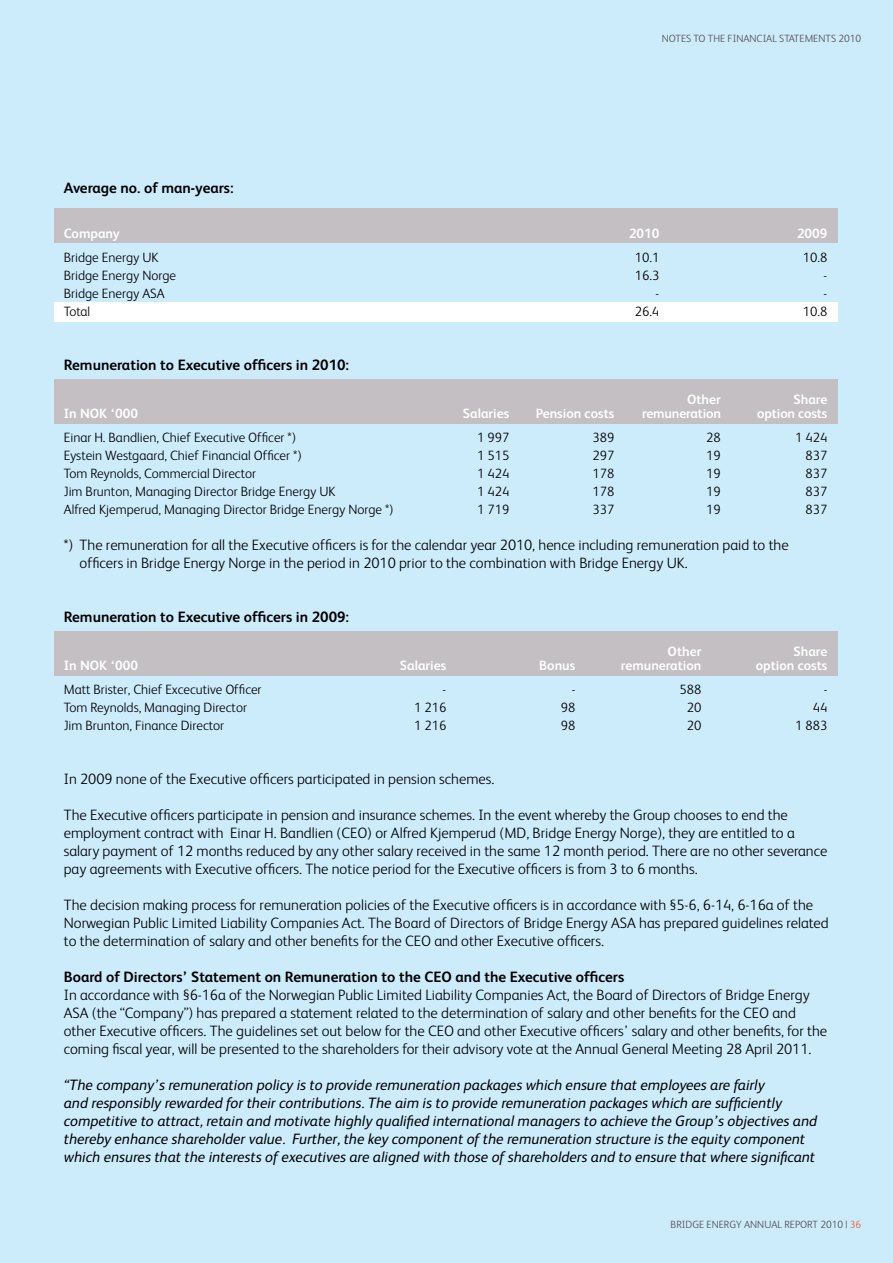
<style>
.page{position:relative;width:893px;height:1263px;background:#ccecfc}
.page>*{position:absolute;margin:0;border:0;box-sizing:border-box;transform-origin:0 0}
.t1{font:300 15px/18px "FS Albert";color:#000}
.t2{font:italic 15px/18px "FS Albert";color:#000}
.t3{font:700 15px "FS Albert";color:#000}
.t4{font:300 13.5px "FS Albert";color:#000}
.t5{font:700 13.5px "FS Albert";color:#fff}
.t6{font:300 10.5px "FS Albert";color:#554d52}
.s1{color:#f15a29}
</style>
<div class="page">
<div style="left:54px;top:302px;width:783px;height:19px;background:#fff"></div>
<div style="left:54px;top:208px;width:784px;height:34px;background:#c3bfc2"></div>
<div style="left:54px;top:379px;width:784px;height:45px;background:#c3bfc2"></div>
<div style="left:54px;top:631px;width:784px;height:45px;background:#c3bfc2"></div>
<p class="t6" style="left:662px;top:33px;width:14px">Notes</p>
<p class="t6" style="left:694px;top:33px;width:21px">to the</p>
<p class="t6" style="left:728px;top:33px;width:12px">Financial</p>
<p class="t6" style="left:779px;top:33px;width:7px">statements</p>
<p class="t6" style="left:838px;top:33px;width:24px">2010</p>
<p class="t3" style="left:64px;top:179px;width:171px">Average no. of man-years:</p>
<p class="t5" style="left:64px;top:225px;width:58px">Company</p>
<p class="t5" style="left:629px;top:225px;width:32px">2010</p>
<p class="t5" style="left:797px;top:225px;width:32px">2009</p>
<p class="t4" style="left:64px;top:249px;width:96px">Bridge Energy UK</p>
<p class="t4" style="left:635px;top:249px;width:26px">10.1</p>
<p class="t4" style="left:803px;top:249px;width:26px">10.8</p>
<p class="t4" style="left:64px;top:267px;width:114px">Bridge Energy Norge</p>
<p class="t4" style="left:635px;top:267px;width:26px">16.3</p>
<p class="t4" style="left:824px;top:267px;width:5px">-</p>
<p class="t4" style="left:64px;top:285px;width:102px">Bridge Energy ASA</p>
<p class="t4" style="left:656px;top:285px;width:5px">-</p>
<p class="t4" style="left:824px;top:285px;width:5px">-</p>
<p class="t4" style="left:64px;top:303px;width:28px">Total</p>
<p class="t4" style="left:635px;top:303px;width:26px">26.4</p>
<p class="t4" style="left:803px;top:303px;width:26px">10.8</p>
<p class="t3" style="left:64px;top:356px;width:287px">Remuneration to Executive officers in 2010:</p>
<p class="t5" style="left:687px;top:392px;width:35px">Other</p>
<p class="t5" style="left:793px;top:392px;width:35px">Share</p>
<p class="t5" style="left:64px;top:405px;width:76px">In NOK ‘000</p>
<p class="t5" style="left:463px;top:405px;width:48px">Salaries</p>
<p class="t5" style="left:536px;top:405px;width:80px">Pension costs</p>
<p class="t5" style="left:642px;top:405px;width:80px">remuneration</p>
<p class="t5" style="left:757px;top:405px;width:72px">option costs</p>
<p class="t4" style="left:64px;top:429px;width:234px">Einar H. Bandlien, Chief Executive Officer *)</p>
<p class="t4" style="left:477px;top:429px;width:34px">1 997</p>
<p class="t4" style="left:592px;top:429px;width:23px">389</p>
<p class="t4" style="left:706px;top:429px;width:16px">28</p>
<p class="t4" style="left:795px;top:429px;width:34px">1 424</p>
<p class="t4" style="left:64px;top:447px;width:239px">Eystein Westgaard, Chief Financial Officer *)</p>
<p class="t4" style="left:477px;top:447px;width:34px">1 515</p>
<p class="t4" style="left:592px;top:447px;width:23px">297</p>
<p class="t4" style="left:706px;top:447px;width:16px">19</p>
<p class="t4" style="left:805px;top:447px;width:23px">837</p>
<p class="t4" style="left:64px;top:465px;width:194px">Tom Reynolds, Commercial Director</p>
<p class="t4" style="left:477px;top:465px;width:34px">1 424</p>
<p class="t4" style="left:592px;top:465px;width:23px">178</p>
<p class="t4" style="left:706px;top:465px;width:16px">19</p>
<p class="t4" style="left:805px;top:465px;width:23px">837</p>
<p class="t4" style="left:64px;top:483px;width:273px">Jim Brunton, Managing Director Bridge Energy UK</p>
<p class="t4" style="left:477px;top:483px;width:34px">1 424</p>
<p class="t4" style="left:592px;top:483px;width:23px">178</p>
<p class="t4" style="left:706px;top:483px;width:16px">19</p>
<p class="t4" style="left:805px;top:483px;width:23px">837</p>
<p class="t4" style="left:64px;top:501px;width:331px">Alfred Kjemperud, Managing Director Bridge Energy Norge *)</p>
<p class="t4" style="left:477px;top:501px;width:34px">1 719</p>
<p class="t4" style="left:592px;top:501px;width:23px">337</p>
<p class="t4" style="left:706px;top:501px;width:16px">19</p>
<p class="t4" style="left:805px;top:501px;width:23px">837</p>
<p class="t1" style="left:80px;top:536px;width:711px;text-indent:-16px">*) The remuneration for all the Executive officers is for the calendar year 2010, hence including remuneration paid to the officers in Bridge Energy Norge in the period in 2010 prior to the combination with Bridge Energy UK.</p>
<p class="t3" style="left:64px;top:608px;width:287px">Remuneration to Executive officers in 2009:</p>
<p class="t5" style="left:668px;top:644px;width:35px">Other</p>
<p class="t5" style="left:793px;top:644px;width:35px">Share</p>
<p class="t5" style="left:64px;top:657px;width:76px">In NOK ‘000</p>
<p class="t5" style="left:400px;top:657px;width:48px">Salaries</p>
<p class="t5" style="left:539px;top:657px;width:38px">Bonus</p>
<p class="t5" style="left:621px;top:657px;width:82px">remuneration</p>
<p class="t5" style="left:756px;top:657px;width:73px">option costs</p>
<p class="t4" style="left:64px;top:681px;width:199px">Matt Brister, Chief Excecutive Officer</p>
<p class="t4" style="left:443px;top:681px;width:5px">-</p>
<p class="t4" style="left:572px;top:681px;width:5px">-</p>
<p class="t4" style="left:679px;top:681px;width:23px">588</p>
<p class="t4" style="left:824px;top:681px;width:5px">-</p>
<p class="t4" style="left:64px;top:699px;width:185px">Tom Reynolds, Managing Director</p>
<p class="t4" style="left:414px;top:699px;width:34px">1 216</p>
<p class="t4" style="left:561px;top:699px;width:16px">98</p>
<p class="t4" style="left:687px;top:699px;width:16px">20</p>
<p class="t4" style="left:813px;top:699px;width:16px">44</p>
<p class="t4" style="left:64px;top:717px;width:162px">Jim Brunton, Finance Director</p>
<p class="t4" style="left:414px;top:717px;width:34px">1 216</p>
<p class="t4" style="left:561px;top:717px;width:16px">98</p>
<p class="t4" style="left:687px;top:717px;width:16px">20</p>
<p class="t4" style="left:795px;top:717px;width:34px">1 883</p>
<p class="t1" style="left:64px;top:770px;width:432px">In 2009 none of the Executive officers participated in pension schemes.</p>
<p class="t1" style="left:64px;top:806px;width:765px">The Executive officers participate in pension and insurance schemes. In the event whereby the Group chooses to end the employment contract with Einar H. Bandlien (CEO) or Alfred Kjemperud (MD, Bridge Energy Norge), they are entitled to a salary payment of 12 months reduced by any other salary received in the same 12 month period. There are no other severance pay agreements with Executive officers. The notice period for the Executive officers is from 3 to 6 months.</p>
<p class="t1" style="left:64px;top:896px;width:766px">The decision making process for remuneration policies of the Executive officers is in accordance with §5-6, 6-14, 6-16a of the<br>Norwegian Public Limited Liability Companies Act. The Board of Directors of Bridge Energy ASA has prepared guidelines related to the determination of salary and other benefits for the CEO and other Executive officers.</p>
<p class="t3" style="left:64px;top:968px;width:562px">Board of Directors’ Statement on Remuneration to the CEO and the Executive officers</p>
<p class="t1" style="left:64px;top:986px;width:765px">In accordance with §6-16a of the Norwegian Public Limited Liability Companies Act, the Board of Directors of Bridge Energy ASA (the “Company”) has prepared a statement related to the determination of salary and other benefits for the CEO and other Executive officers. The guidelines set out below for the CEO and other Executive officers’ salary and other benefits, for the coming fiscal year, will be presented to the shareholders for their advisory vote at the Annual General Meeting 28 April 2011.</p>
<p class="t2" style="left:64px;top:1076px;width:755px">“The company’s remuneration policy is to provide remuneration packages which ensure that employees are fairly<br>and responsibly rewarded for their contributions. The aim is to provide remuneration packages which are sufficiently competitive to attract, retain and motivate highly qualified international managers to achieve the Group’s objectives and thereby enhance shareholder value. Further, the key component of the remuneration structure is the equity component which ensures that the interests of executives are aligned with those of shareholders and to ensure that where significant</p>
<p class="t6" style="left:671px;top:1219px;width:192px">BRIDGE ENERGY ANNUAL REPORT 2010 | <span class="s1">36</span></p>
</div>
